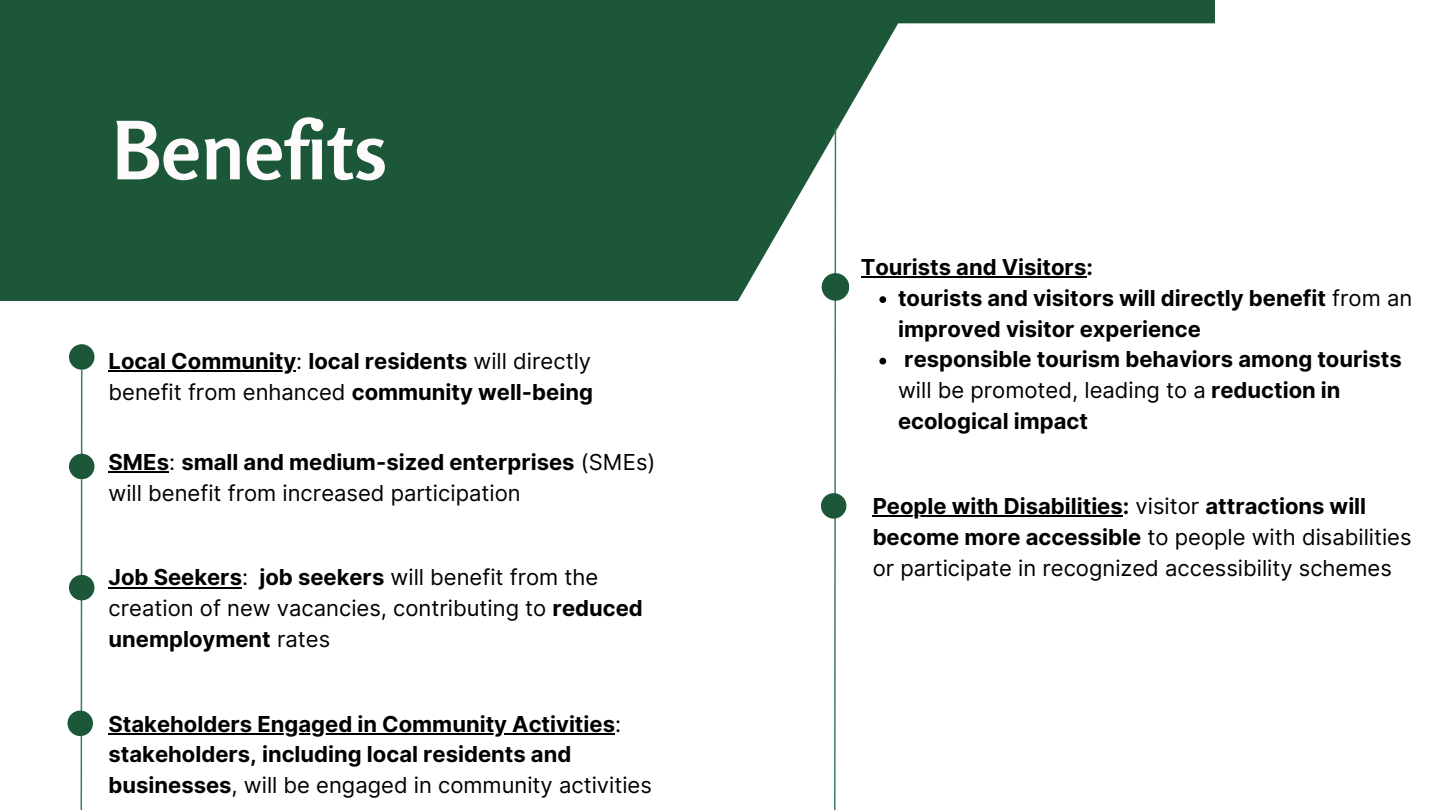
<style>
.page{position:relative;width:1440px;height:810px;background:#fff}
.page>*{position:absolute;margin:0;border:0;box-sizing:border-box;transform-origin:0 0}
.t1{font:700 80px "Rosario";color:#fdfbfb}
.t2{font:700 22px/30.8px "Inter";color:#000}
.t3{font:22px/30.8px "Inter";color:#000}
.s1{font-weight:400}
.s2{font-weight:700}
</style>
<div class="page">
<div style="left:0;top:0;width:1215px;height:301px;background:#1c5739"></div>
<svg style="left:79px;top:370px;width:4px;height:440px"></svg>
<div style="left:69px;top:344px;width:25px;height:26px;background:#1c5739;border-radius:50%"></div>
<div style="left:69px;top:454px;width:25px;height:25px;background:#1c5739;border-radius:50%"></div>
<div style="left:69px;top:575px;width:25px;height:25px;background:#1c5739;border-radius:50%"></div>
<div style="left:67px;top:711px;width:26px;height:25px;background:#1c5739;border-radius:50%"></div>
<hr style="left:109px;top:370px;width:187px;height:2px;background:#000">
<hr style="left:109px;top:733px;width:506px;height:2px;background:#000">
<hr style="left:109px;top:587px;width:133px;height:1px;background:#000">
<hr style="left:109px;top:471px;width:60px;height:2px;background:#000">
<svg style="left:738px;top:23px;width:477px;height:496px;fill:#fff"></svg>
<svg style="left:833px;top:127px;width:4px;height:683px"></svg>
<div style="left:822px;top:273px;width:27px;height:28px;background:#1c5739;border-radius:50%"></div>
<div style="left:821px;top:493px;width:25px;height:26px;background:#1c5739;border-radius:50%"></div>
<hr style="left:861px;top:277px;width:225px;height:1px;background:#000">
<svg style="left:879px;top:296px;width:7px;height:7px"></svg>
<svg style="left:879px;top:358px;width:7px;height:6px"></svg>
<hr style="left:873px;top:516px;width:250px;height:1px;background:#000">
<h1 class="t1" style="left:112px;top:101px;width:277px">Benefits</h1>
<p class="t2" style="left:109px;top:346px;width:486px">Local Community<span class="s1">:</span> local residents <span class="s1">will directly benefit from enhanced</span> community well-being</p>
<p class="t3" style="left:109px;top:446px;width:548px"><span class="s2">SMEs</span>: <span class="s2">small and medium-sized enterprises</span> (SMEs) will benefit from increased participation</p>
<p class="t3" style="left:109px;top:562px;width:536px"><span class="s2">Job Seekers</span>: <span class="s2">job seekers</span> will benefit from the creation of new vacancies, contributing to <span class="s2">reduced unemployment</span> rates</p>
<p class="t2" style="left:109px;top:708px;width:545px">Stakeholders Engaged in Community Activities<span class="s1">: </span>stakeholders, including local residents and businesses<span class="s1">, will be engaged in community activities</span></p>
<p class="t2" style="left:898px;top:252px;width:516px;text-indent:-37px">Tourists and Visitors:<br>tourists and visitors will directly benefit <span class="s1">from an </span>improved visitor experience<br>responsible tourism behaviors among tourists <span class="s1">will be promoted, leading to a</span> reduction in ecological impact</p>
<p class="t3" style="left:873px;top:491px;width:540px"><span class="s2">People with Disabilities:</span> visitor <span class="s2">attractions will become more accessible</span> to people with disabilities or participate in recognized accessibility schemes</p>
</div>
